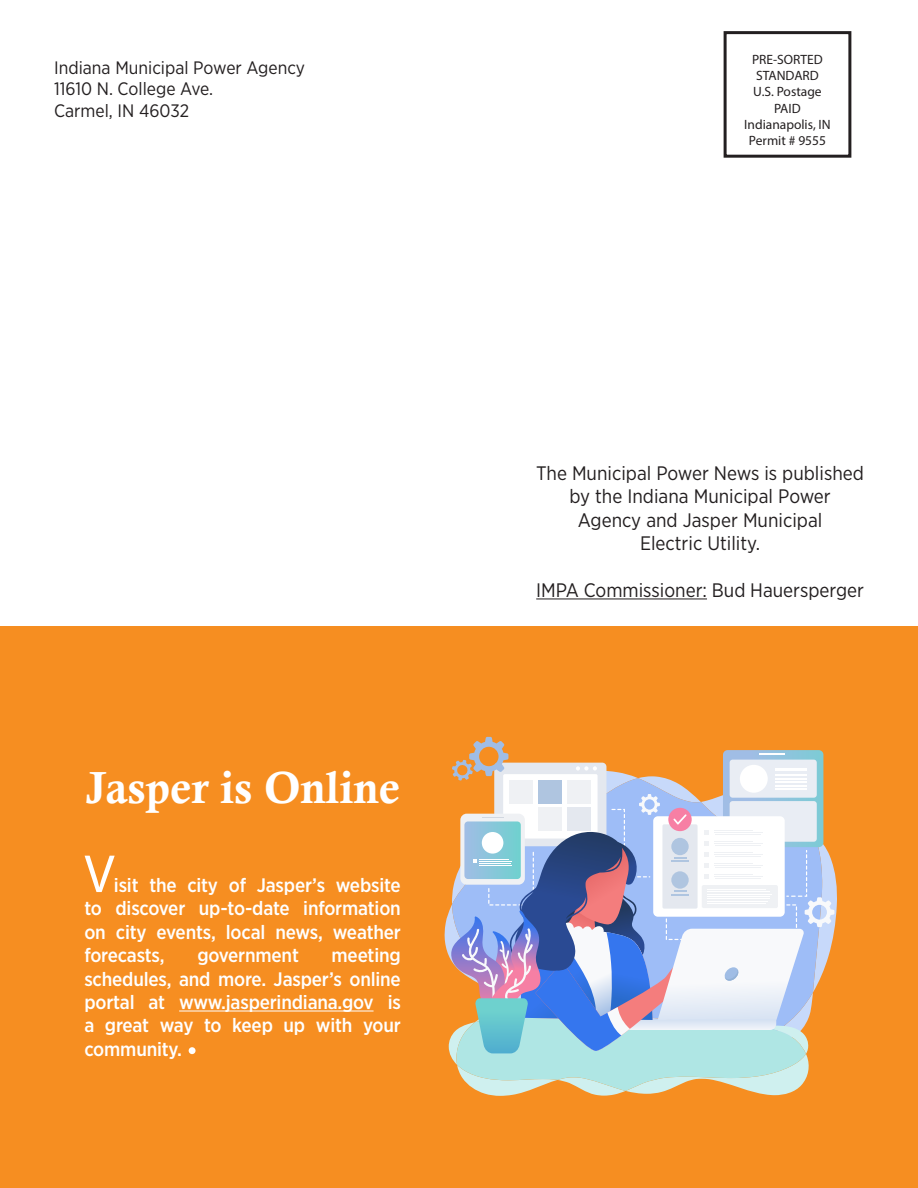
<style>
.page{position:relative;width:918px;height:1188px;background:#fff}
.page>*{position:absolute;margin:0;border:0;box-sizing:border-box;transform-origin:0 0}
.t1{font:54px "Myriad Pro";color:#fff}
.t2{font:45px "Calis MT Bol";color:#fff}
.t3{font:500 19.5px/23.4px "Gotham Narrow";letter-spacing:-.01em;color:#fff;text-align:justify}
.t4{font:19.5px/23.4px "Gotham Narrow";color:#231f20;text-align:center}
.t5{font:18px/21.6px "Gotham Narrow";color:#231f20}
.t6{font:13.5px/16.2px "Myriad Pro";color:#231f20;text-align:center}
</style>
<div class="page">
<div style="left:724px;top:31px;width:127px;height:127px;border:3px solid #231f20"></div>
<hr style="left:536px;top:598px;width:171px;height:1px;background:#231f20">
<div style="left:0;top:626px;width:918px;height:562px;background:#f68e21"></div>
<div style="left:189px;top:1047px;width:7px;height:7px;background:#fff;border-radius:50%"></div>
<hr style="left:179px;top:1011px;width:195px;height:1px;background:#fff">
<svg style="left:445px;top:737px;width:392px;height:359px"></svg>
<p class="t5" style="left:54px;top:56px;width:252px">Indiana Municipal Power Agency<br>11610 N. College Ave.<br>Carmel, IN 46032</p>
<p class="t2" style="left:85px;top:762px;width:316px">Jasper is Online</p>
<p class="t1" style="left:84px;top:841px;width:32px">V</p>
<p class="t3" style="left:84px;top:873px;width:318px;text-indent:30px">isit the city of Jasper’s website to discover up-to-date information on city events, local news, weather forecasts,</p>
<p class="t3" style="left:84px;top:943px;width:318px;text-indent:247px">meeting schedules, and more. Jasper’s online portal at www.jasperindiana.gov is a great way to keep up with your community.</p>
<p class="t3" style="left:197px;top:943px;width:103px">government</p>
<p class="t6" style="left:744px;top:51px;width:88px">PRE-SORTED<br>STANDARD<br>U.S. Postage<br>PAID<br>Indianapolis, IN<br>Permit # 9555</p>
<p class="t4" style="left:536px;top:461px;width:329px">The Municipal Power News is published by the Indiana Municipal Power<br>Agency and Jasper Municipal<br>Electric Utility.</p>
<p class="t4" style="left:536px;top:578px;width:329px">IMPA Commissioner: Bud Hauersperger</p>
</div>
